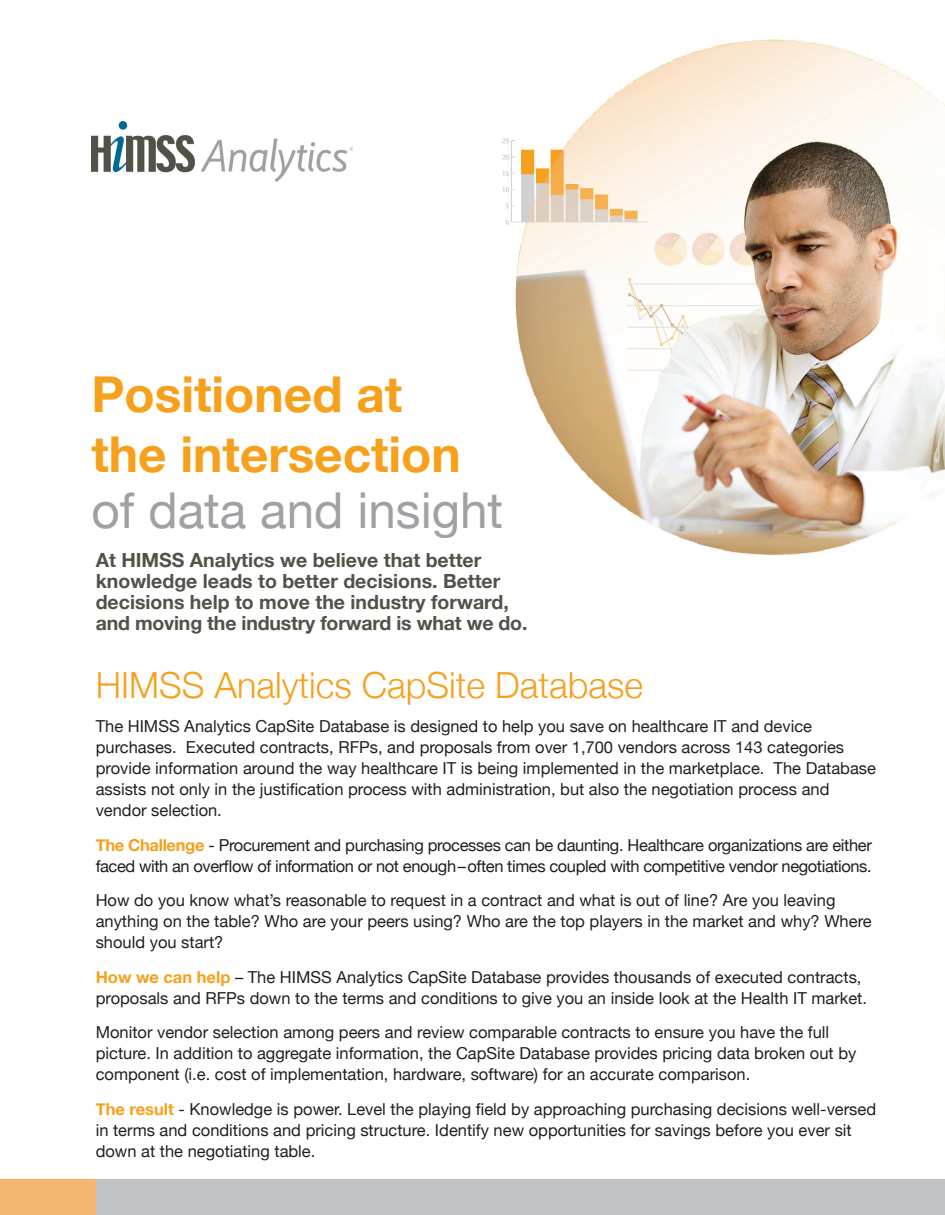
<style>
.page{position:relative;width:945px;height:1215px;background:#fff}
.page>*{position:absolute;margin:0;border:0;box-sizing:border-box;transform-origin:0 0}
.t1{font:700 49.5px/59.4px "Helvetica Neue";color:#f6a01b}
.t2{font:49.5px "Helvetica Neue";color:#a1a1a5}
.t3{font:300 36px "Helvetica Neue";color:#f6a01b}
.t4{font:700 19.5px/21px "Helvetica Neue";color:#535249}
.t5{font:16.5px/21px "Helvetica Neue";color:#231f20}
.t6{font:16.5px/21px "Helvetica Neue";letter-spacing:-.025em;color:#231f20}
.s1{font-weight:700;color:#f6a01b}
</style>
<div class="page">
<div style="left:95px;top:1179px;width:850px;height:36px;background:#c1c2c4"></div>
<div style="left:0;top:1179px;width:96px;height:36px;background:#f3b670"></div>
<img style="left:502px;top:39px;width:443px;height:516px">
<img style="left:91px;top:122px;width:262px;height:59px">
<h1 class="t1" style="left:92px;top:364px;width:371px">Positioned at the intersection</h1>
<h1 class="t2" style="left:92px;top:480px;width:413px">of data and insight</h1>
<p class="t4" style="left:96px;top:549px;width:433px">At HIMSS Analytics we believe that better knowledge leads to better decisions. Better decisions help to move the industry forward, and moving the industry forward is what we do.</p>
<h2 class="t3" style="left:96px;top:663px;width:549px">HIMSS Analytics CapSite Database</h2>
<p class="t5" style="left:96px;top:716px;width:782px">The HIMSS Analytics CapSite Database is designed to help you save on healthcare IT and device purchases. Executed contracts, RFPs, and proposals from over 1,700 vendors across 143 categories provide information around the way healthcare IT is being implemented in the marketplace. The Database assists not only in the justification process with administration, but also the negotiation process and vendor selection.</p>
<p class="t6" style="left:96px;top:834px;width:778px"><span class="s1">The Challenge</span> - Procurement and purchasing processes can be daunting. Healthcare organizations are either faced with an overflow of information or not enough–often times coupled with competitive vendor negotiations.</p>
<p class="t5" style="left:96px;top:890px;width:778px">How do you know what’s reasonable to request in a contract and what is out of line? Are you leaving anything on the table? Who are your peers using? Who are the top players in the market and why? Where should you start?</p>
<p class="t5" style="left:96px;top:966px;width:773px"><span class="s1">How we can help</span> – The HIMSS Analytics CapSite Database provides thousands of executed contracts, proposals and RFPs down to the terms and conditions to give you an inside look at the Health IT market.</p>
<p class="t5" style="left:96px;top:1022px;width:762px">Monitor vendor selection among peers and review comparable contracts to ensure you have the full picture. In addition to aggregate information, the CapSite Database provides pricing data broken out by component (i.e. cost of implementation, hardware, software) for an accurate comparison.</p>
<p class="t5" style="left:96px;top:1098px;width:782px"><span class="s1">The result</span> - Knowledge is power. Level the playing field by approaching purchasing decisions well-versed in terms and conditions and pricing structure. Identify new opportunities for savings before you ever sit down at the negotiating table.</p>
</div>
